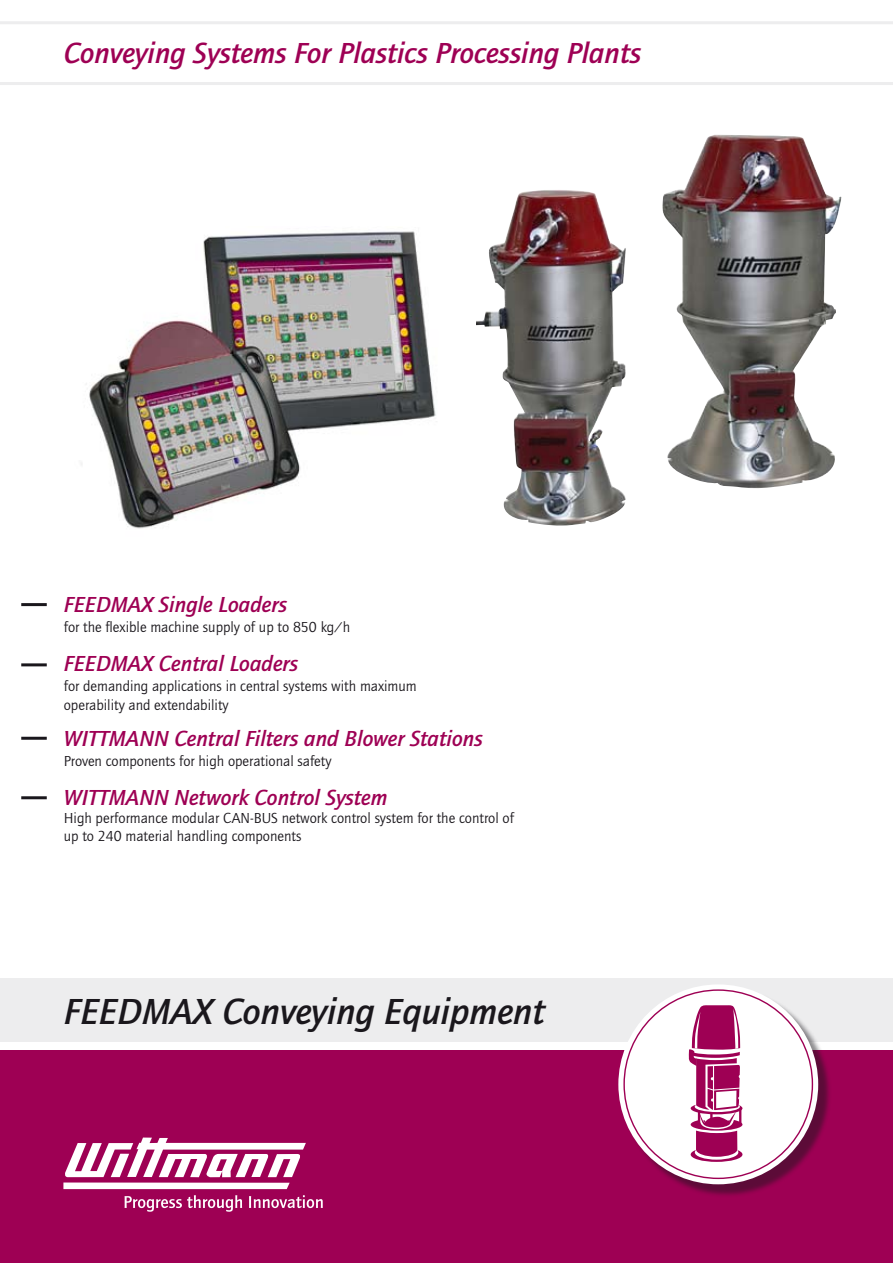
<style>
.page{position:relative;width:893px;height:1263px;background:#fff}
.page>*{position:absolute;margin:0;border:0;box-sizing:border-box;transform-origin:0 0}
.t1{font:italic 500 37.5px "Quay Sans";color:#1a171c}
.t2{font:italic 500 30px "Quay Sans";color:#9e0054}
.t3{font:italic 500 22.5px "Quay Sans";color:#9e0054}
.t4{font:15px/19.5px "Quay Sans";color:#1a171c}
</style>
<div class="page">
<svg style="left:0;top:21px;width:893px;height:64px"></svg>
<div style="left:0;top:978px;width:893px;height:64px;background:#ededee"></div>
<div style="left:0;top:1050px;width:893px;height:213px;background:#9e0054"></div>
<hr style="left:21px;top:603px;width:26px;height:3px;background:#1a171c">
<hr style="left:21px;top:663px;width:26px;height:3px;background:#1a171c">
<hr style="left:21px;top:796px;width:26px;height:3px;background:#1a171c">
<hr style="left:21px;top:737px;width:26px;height:3px;background:#1a171c">
<img style="left:81px;top:231px;width:355px;height:298px">
<img style="left:476px;top:135px;width:366px;height:391px">
<div style="left:622px;top:988px;width:210px;height:210px;background:#1a171c;opacity:.5"></div>
<svg style="left:618px;top:984px;width:200px;height:200px;background:#f0dae5"></svg>
<div style="left:624px;top:990px;width:188px;height:188px;background:#fff;border-radius:50%"></div>
<svg style="left:689px;top:1005px;width:53px;height:157px"></svg>
<svg style="left:63px;top:1137px;width:243px;height:52px"></svg>
<svg style="left:125px;top:1195px;width:117px;height:17px"></svg>
<svg style="left:249px;top:1195px;width:74px;height:13px"></svg>
<h2 class="t2" style="left:64px;top:36px;width:579px">Conveying Systems For Plastics Processing Plants</h2>
<h3 class="t3" style="left:64px;top:592px;width:225px">FEEDMAX Single Loaders</h3>
<p class="t4" style="left:64px;top:617px;width:288px">for the flexible machine supply of up to 850 kg/h</p>
<h3 class="t3" style="left:64px;top:651px;width:236px">FEEDMAX Central Loaders</h3>
<p class="t4" style="left:64px;top:676px;width:354px">for demanding applications in central systems with maximum operability and extendability</p>
<h3 class="t3" style="left:64px;top:726px;width:421px">WITTMANN Central Filters and Blower Stations</h3>
<p class="t4" style="left:64px;top:751px;width:269px">Proven components for high operational safety</p>
<h3 class="t3" style="left:64px;top:785px;width:325px">WITTMANN Network Control System</h3>
<p class="t4" style="left:64px;top:810px;width:452px;line-height:18px">High performance modular CAN-BUS network control system for the control of up to 240 material handling components</p>
<h1 class="t1" style="left:64px;top:990px;width:483px">FEEDMAX Conveying Equipment</h1>
</div>
